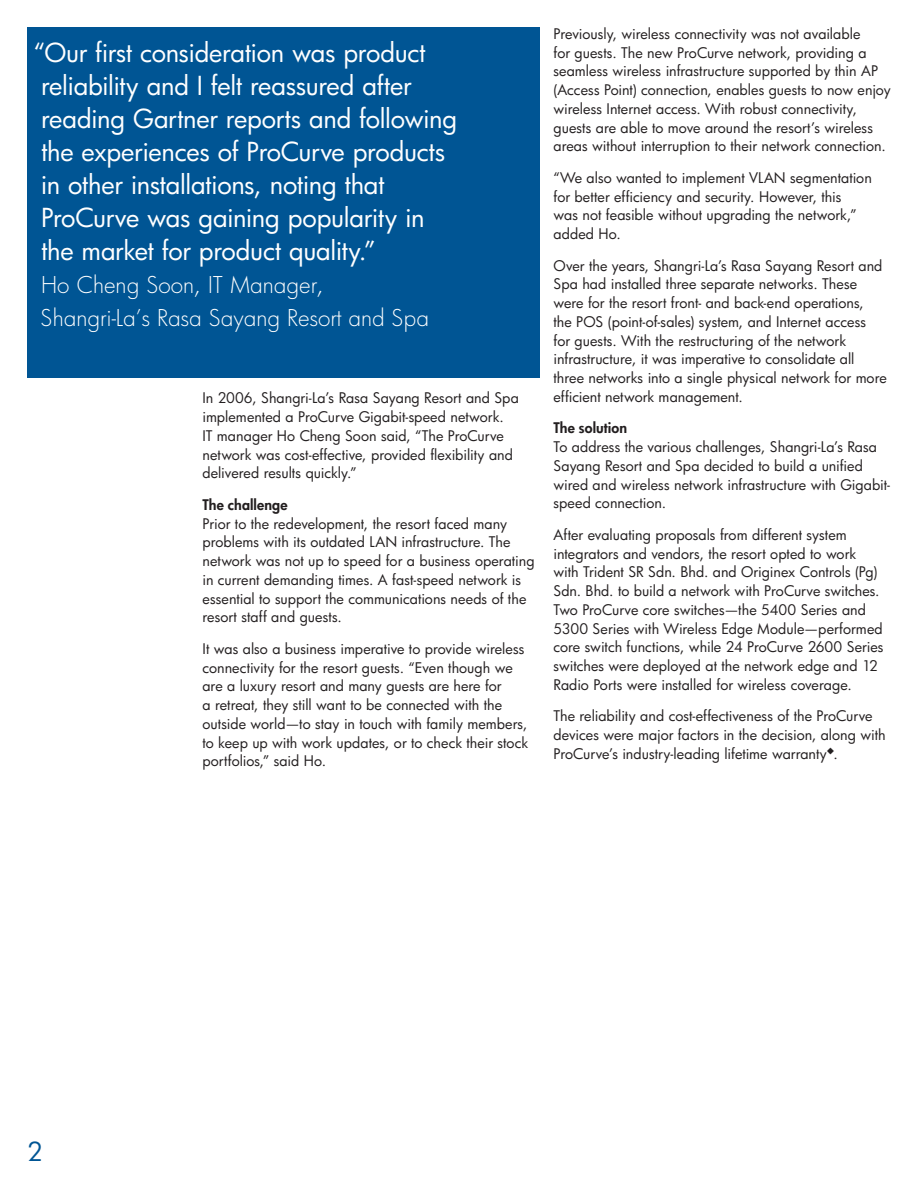
<style>
.page{position:relative;width:918px;height:1188px;background:#fff}
.page>*{position:absolute;margin:0;border:0;box-sizing:border-box;transform-origin:0 0}
.t1{font:25.5px/33px "HP Futura";letter-spacing:-.01em;color:#fff}
.t2{font:25.5px "HP Futura";color:#005594}
.t3{font:300 22.5px/33px "HP Futura";color:#fff}
.t4{font:14.25px/18.8px "HP Futura";color:#231f20}
.t5{font:800 14.25px "HP Futura";letter-spacing:.005em;color:#231f20}
</style>
<div class="page">
<div style="left:27px;top:27px;width:513px;height:351px;background:#005594"></div>
<p class="t1" style="left:34px;top:35px;width:425px">“Our first consideration was product reliability and I felt reassured after reading Gartner reports and following the experiences of ProCurve products in other installations, noting that ProCurve was gaining popularity in<br>the market for product quality.”</p>
<h2 class="t3" style="left:41px;top:267px;width:390px">Ho Cheng Soon, IT Manager,<br>Shangri-La’s Rasa Sayang Resort and Spa</h2>
<p class="t4" style="left:202px;top:388px;width:318px">In 2006, Shangri-La’s Rasa Sayang Resort and Spa implemented a ProCurve Gigabit-speed network.<br>IT manager Ho Cheng Soon said, “The ProCurve network was cost-effective, provided flexibility and delivered results quickly.”</p>
<p class="t5" style="left:202px;top:495px;width:87px">The challenge</p>
<p class="t4" style="left:202px;top:514px;width:334px">Prior to the redevelopment, the resort faced many problems with its outdated LAN infrastructure. The network was not up to speed for a business operating in current demanding times. A fast-speed network is essential to support the communications needs of the resort staff and guests.</p>
<p class="t4" style="left:202px;top:639px;width:327px">It was also a business imperative to provide wireless connectivity for the resort guests. “Even though we are a luxury resort and many guests are here for<br>a retreat, they still want to be connected with the outside world—to stay in touch with family members, to keep up with work updates, or to check their stock portfolios,” said Ho.</p>
<p class="t4" style="left:554px;top:24px;width:339px">Previously, wireless connectivity was not available<br>for guests. The new ProCurve network, providing a seamless wireless infrastructure supported by thin AP (Access Point) connection, enables guests to now enjoy wireless Internet access. With robust connectivity, guests are able to move around the resort’s wireless areas without interruption to their network connection.</p>
<p class="t4" style="left:554px;top:168px;width:320px">“We also wanted to implement VLAN segmentation for better efficiency and security. However, this<br>was not feasible without upgrading the network,” added Ho.</p>
<p class="t4" style="left:554px;top:256px;width:335px">Over the years, Shangri-La’s Rasa Sayang Resort and Spa had installed three separate networks. These were for the resort front- and back-end operations,<br>the POS (point-of-sales) system, and Internet access<br>for guests. With the restructuring of the network infrastructure, it was imperative to consolidate all three networks into a single physical network for more efficient network management.</p>
<p class="t5" style="left:554px;top:418px;width:75px">The solution</p>
<p class="t4" style="left:554px;top:437px;width:338px">To address the various challenges, Shangri-La’s Rasa Sayang Resort and Spa decided to build a unified wired and wireless network infrastructure with Gigabit&shy;speed connection.</p>
<p class="t4" style="left:554px;top:525px;width:332px">After evaluating proposals from different system integrators and vendors, the resort opted to work with Trident SR Sdn. Bhd. and Originex Controls (Pg)<br>Sdn. Bhd. to build a network with ProCurve switches.<br>Two ProCurve core switches—the 5400 Series and 5300 Series with Wireless Edge Module—performed core switch functions, while 24 ProCurve 2600 Series switches were deployed at the network edge and 12<br>Radio Ports were installed for wireless coverage.</p>
<p class="t4" style="left:554px;top:707px;width:334px">The reliability and cost-effectiveness of the ProCurve devices were major factors in the decision, along with<br>ProCurve’s industry-leading lifetime warranty◆.</p>
<h1 class="t2" style="left:27px;top:1134px;width:17px">2</h1>
</div>
